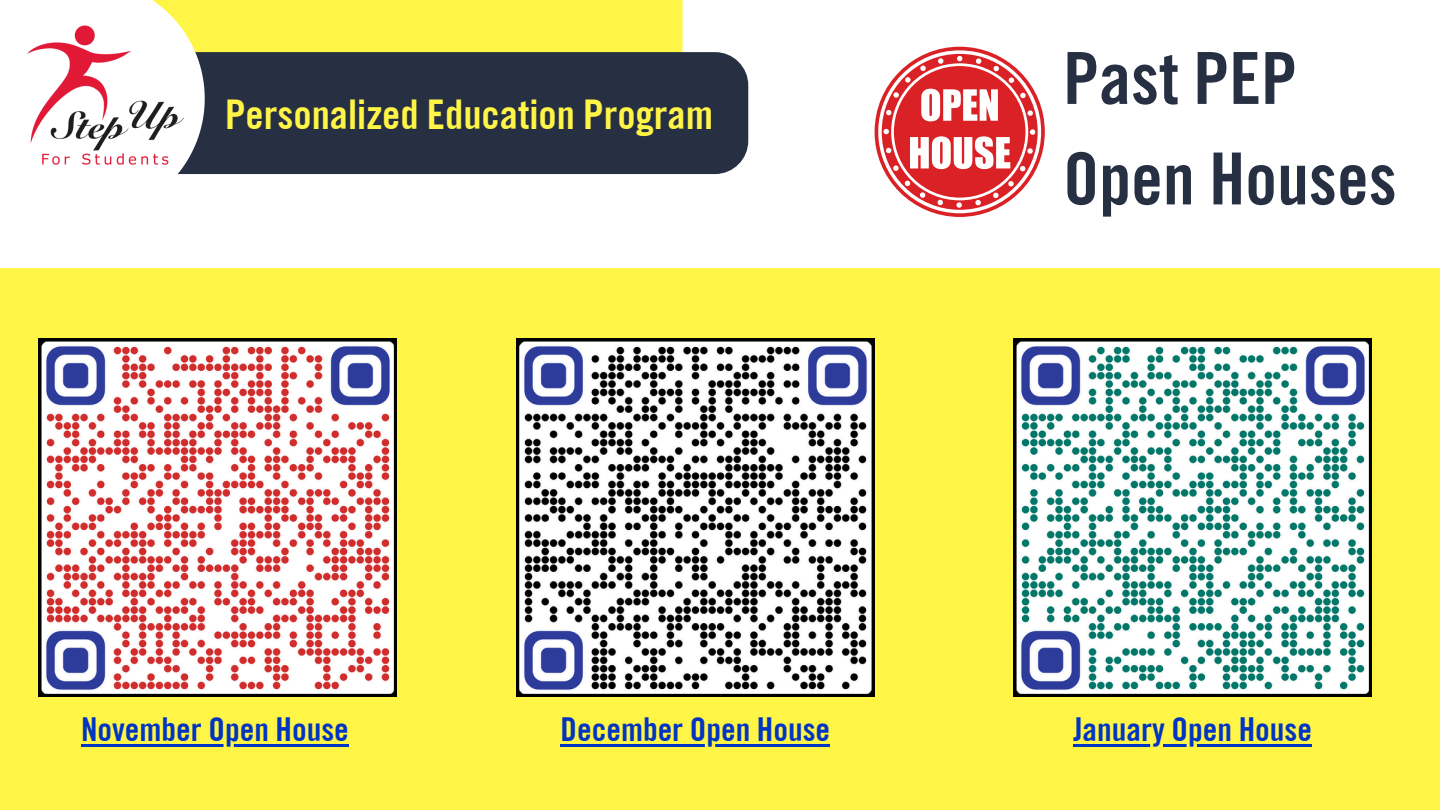
<style>
.page{position:relative;width:1440px;height:810px;background:#fff}
.page>*{position:absolute;margin:0;border:0;box-sizing:border-box;transform-origin:0 0}
.t1{font:700 71.9px/100.5px "Traditionell Sans";color:#273043}
.t2{font:700 41px "Traditionell Sans";color:#fff547}
.t3{font:700 33px "Traditionell Sans";color:#0034c2}
</style>
<div class="page">
<div style="left:683px;top:52px;width:65px;height:122px;background:#273043"></div>
<svg style="left:204px;top:0;width:479px;height:175px;background:#686b45"></svg>
<img style="left:27px;top:0;width:177px;height:175px">
<div style="left:0;top:269px;width:1440px;height:541px;background:#fff547"></div>
<svg style="left:875px;top:47px;width:170px;height:170px"></svg>
<svg style="left:39px;top:339px;width:358px;height:358px;background:#dfb6ba"></svg>
<svg style="left:516px;top:339px;width:359px;height:358px;background:#aaabb0"></svg>
<svg style="left:1014px;top:339px;width:358px;height:358px;background:#accacb"></svg>
<hr style="left:81px;top:744px;width:268px;height:3px;background:#0034c2">
<hr style="left:561px;top:744px;width:269px;height:3px;background:#0034c2">
<hr style="left:1073px;top:744px;width:239px;height:3px;background:#0034c2">
<p class="t2" style="left:225px;top:89px;width:490px">Personalized Education Program</p>
<p class="t1" style="left:1063px;top:26px;width:335px">Past PEP<br>Open Houses</p>
<h2 class="t3" style="left:81px;top:710px;width:269px">November Open House</h2>
<p class="t3" style="left:561px;top:710px;width:271px">December Open House</p>
<h1 class="t3" style="left:1073px;top:710px;width:240px">January Open House</h1>
</div>
